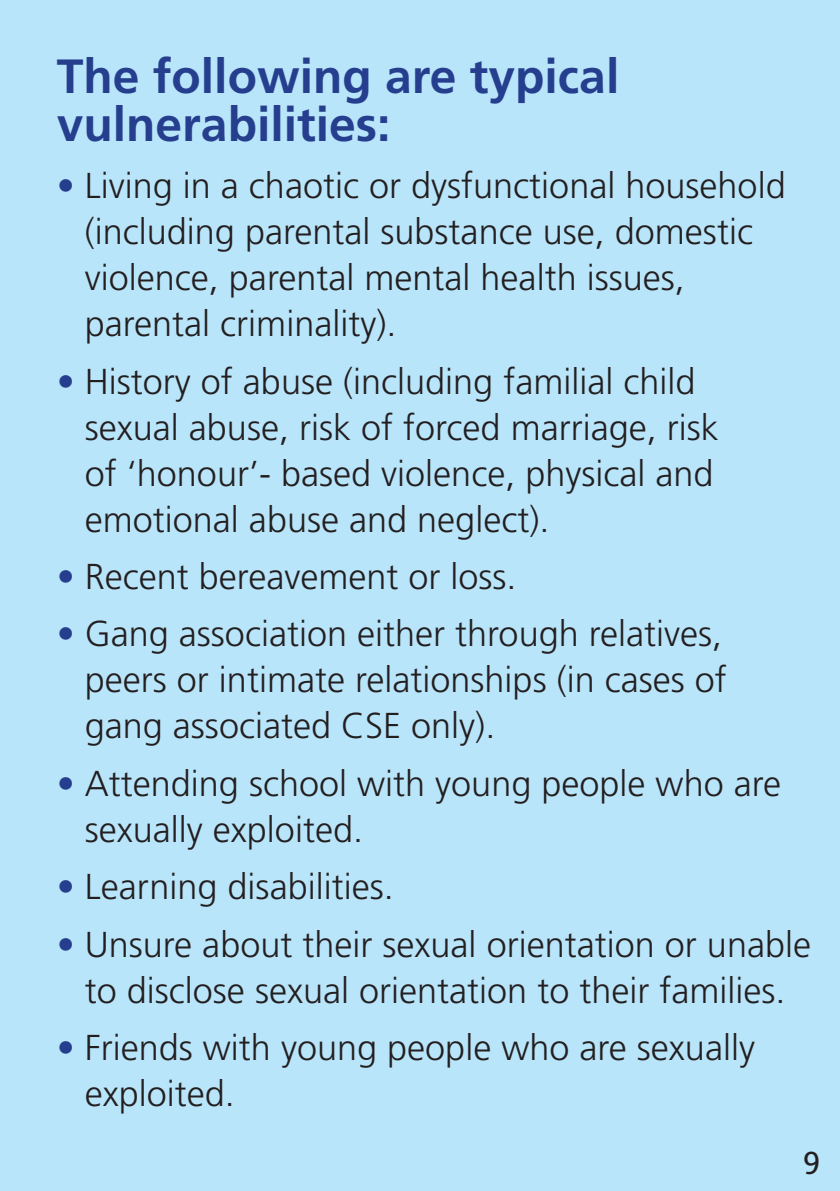
<style>
.page{position:relative;width:840px;height:1191px;background:#fff}
.page>*{position:absolute;margin:0;border:0;box-sizing:border-box;transform-origin:0 0}
.t1{font:700 48px/48px "Frutiger LT Std";color:#253f8e}
.t2{font:300 36px/46px "Frutiger LT Std";color:#231f20}
.t3{font:32px "FS Albert";color:#231f20}
.s1{color:#253f8e}
</style>
<div class="page">
<div style="left:0;top:0;width:839px;height:1191px;background:#b9e5fa"></div>
<h1 class="t1" style="left:57px;top:52px;width:563px">The following are typical vulnerabilities:</h1>
<p class="t2" style="left:85px;top:163px;width:702px;text-indent:-28px"><span class="s1">•</span> Living in a chaotic or dysfunctional household (including parental substance use, domestic violence, parental mental health issues, parental criminality).</p>
<p class="t2" style="left:85px;top:359px;width:635px;text-indent:-28px"><span class="s1">•</span> History of abuse (including familial child sexual abuse, risk of forced marriage, risk of ‘honour’- based violence, physical and emotional abuse and neglect).</p>
<p class="t2" style="left:57px;top:554px;width:461px"><span class="s1">•</span> Recent bereavement or loss.</p>
<p class="t2" style="left:85px;top:611px;width:643px;text-indent:-28px"><span class="s1">•</span> Gang association either through relatives, peers or intimate relationships (in cases of gang associated CSE only).</p>
<p class="t2" style="left:85px;top:761px;width:697px;text-indent:-28px"><span class="s1">•</span> Attending school with young people who are sexually exploited.</p>
<p class="t2" style="left:57px;top:864px;width:338px"><span class="s1">•</span> Learning disabilities.</p>
<p class="t2" style="left:57px;top:921px;width:755px;text-align:center"><span class="s1">•</span> Unsure about their sexual orientation or unable to disclose sexual orientation to their families.</p>
<p class="t2" style="left:85px;top:1025px;width:671px;text-indent:-28px"><span class="s1">•</span> Friends with young people who are sexually exploited.</p>
<p class="t3" style="left:802px;top:1144px;width:19px">9</p>
</div>
